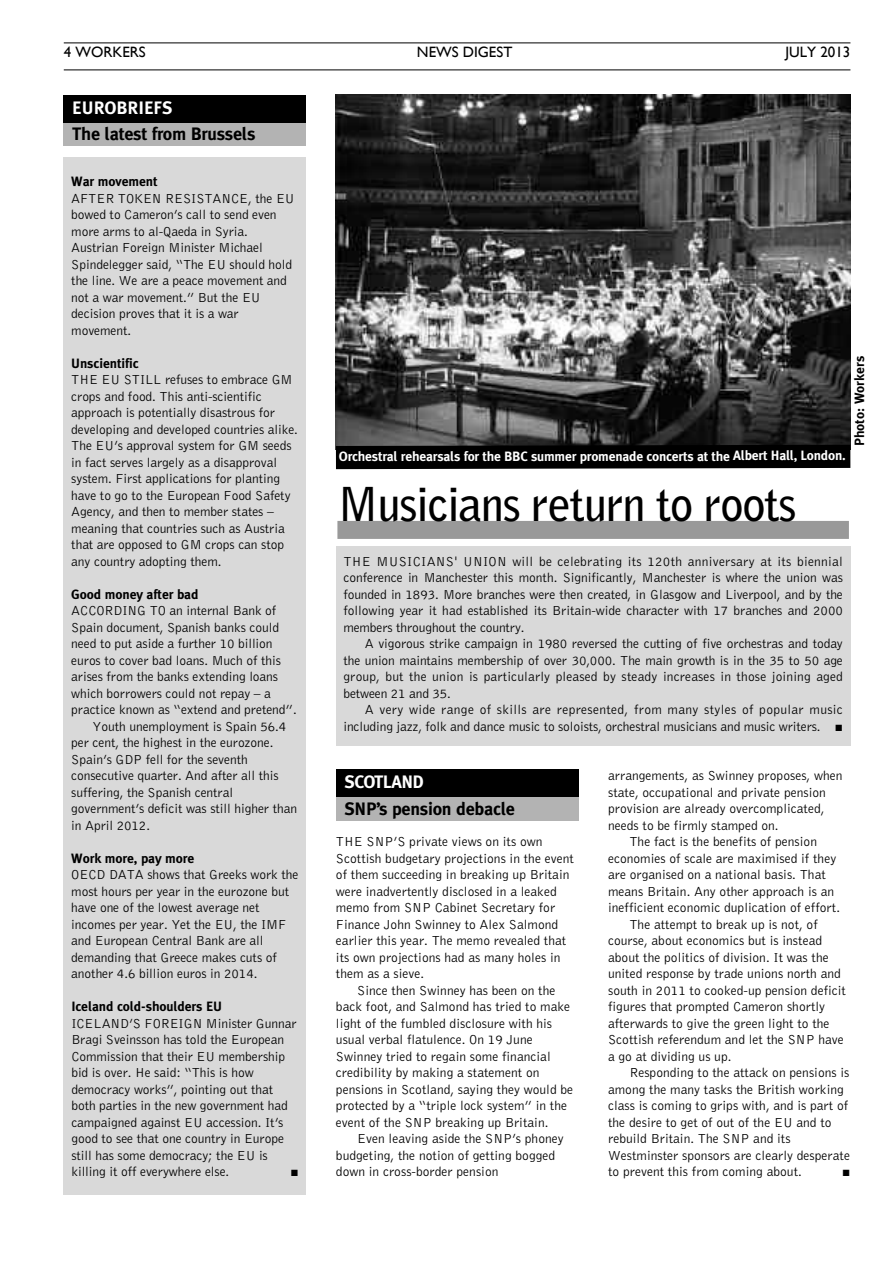
<style>
.page{position:relative;width:893px;height:1263px;background:#fff}
.page>*{position:absolute;margin:0;border:0;box-sizing:border-box;transform-origin:0 0}
.t1{font:700 46.5px "Bell Gothic";letter-spacing:-.03em;color:#000}
.t2{font:700 18px "Meta Plus";letter-spacing:-.015em;color:#000}
.t3{font:700 18px "Meta Plus";letter-spacing:-.005em;color:#fff}
.t4{font:700 18px "Meta Plus";letter-spacing:-.035em;color:#fff}
.t5{font:15px "Gill Sans";color:#000}
.t6{font:300 13.5px/16.5px "Bell Gothic";letter-spacing:-.005em;color:#000}
.t7{font:700 13.5px "Meta Plus";letter-spacing:-.005em;color:#000}
.t8{font:700 13.5px "Meta Plus";letter-spacing:-.02em;color:#fff}
.t9{font:700 13.5px "Times New Roman";color:#000}
.s1{font-family:"Times New Roman";font-weight:700}
</style>
<div class="page">
<div style="left:64px;top:122px;width:242px;height:24px;background:#b3b3b3"></div>
<hr style="left:64px;top:43px;width:786px;height:1px;background:#000">
<hr style="left:64px;top:70px;width:786px;height:1px;background:#000">
<div style="left:64px;top:157px;width:242px;height:1038px;background:#d9d9d9"></div>
<div style="left:64px;top:95px;width:242px;height:27px;background:#000"></div>
<div style="left:337px;top:521px;width:512px;height:18px;background:#999"></div>
<div style="left:336px;top:546px;width:514px;height:200px;background:#d9d9d9"></div>
<div style="left:336px;top:796px;width:242px;height:25px;background:#b3b3b3"></div>
<div style="left:336px;top:770px;width:242px;height:27px;background:#000"></div>
<img style="left:336px;top:95px;width:514px;height:350px">
<div style="left:336px;top:445px;width:514px;height:24px;background:#000"></div>
<p class="t5" style="left:64px;top:43px;width:83px">4 WORKERS</p>
<p class="t5" style="left:417px;top:43px;width:97px">NEWS DIGEST</p>
<p class="t5" style="left:785px;top:43px;width:66px">JULY 2013</p>
<h2 class="t3" style="left:72px;top:101px;width:102px">EUROBRIEFS</h2>
<h2 class="t2" style="left:72px;top:128px;width:185px">The latest from Brussels</h2>
<p class="t7" style="left:71px;top:177px;width:88px">War movement</p>
<p class="t6" style="left:71px;top:191px;width:225px">AFTER TOKEN RESISTANCE, the EU bowed to Cameron’s call to send even more arms to al-Qaeda in Syria.<br>Austrian Foreign Minister Michael<br>Spindelegger said, “The EU should hold the line. We are a peace movement and not a war movement.” But the EU decision proves that it is a war movement.</p>
<p class="t7" style="left:71px;top:358px;width:69px">Unscientific</p>
<p class="t6" style="left:71px;top:372px;width:228px">THE EU STILL refuses to embrace GM crops and food. This anti-scientific approach is potentially disastrous for developing and developed countries alike.<br>The EU’s approval system for GM seeds in fact serves largely as a disapproval system. First applications for planting have to go to the European Food Safety Agency, and then to member states – meaning that countries such as Austria that are opposed to GM crops can stop any country adopting them.</p>
<p class="t7" style="left:71px;top:589px;width:129px">Good money after bad</p>
<p class="t6" style="left:71px;top:603px;width:207px">ACCORDING TO an internal Bank of</p>
<p class="t6" style="left:71px;top:620px;width:209px">Spain document, Spanish banks could</p>
<p class="t6" style="left:71px;top:636px;width:203px">need to put aside a further 10 billion</p>
<p class="t6" style="left:71px;top:653px;width:211px">euros to cover bad loans. Much of this</p>
<p class="t6" style="left:71px;top:669px;width:208px">arises from the banks extending loans</p>
<p class="t6" style="left:71px;top:686px;width:201px">which borrowers could not repay – a</p>
<p class="t6" style="left:71px;top:702px;width:227px">practice known as “extend and pretend”.</p>
<p class="t6" style="left:93px;top:719px;width:195px">Youth unemployment is Spain 56.4</p>
<p class="t6" style="left:71px;top:735px;width:204px">per cent, the highest in the eurozone.</p>
<p class="t6" style="left:71px;top:752px;width:178px">Spain’s GDP fell for the seventh</p>
<p class="t6" style="left:71px;top:768px;width:209px">consecutive quarter. And after all this</p>
<p class="t6" style="left:71px;top:785px;width:163px">suffering, the Spanish central</p>
<p class="t6" style="left:71px;top:801px;width:227px">government’s deficit was still higher than</p>
<p class="t6" style="left:71px;top:818px;width:80px">in April 2012.</p>
<p class="t7" style="left:71px;top:853px;width:125px">Work more, pay more</p>
<p class="t6" style="left:71px;top:867px;width:229px">OECD DATA shows that Greeks work the most hours per year in the eurozone but have one of the lowest average net incomes per year. Yet the EU, the IMF and European Central Bank are all demanding that Greece makes cuts of another 4.6 billion euros in 2014.</p>
<p class="t7" style="left:71px;top:1002px;width:152px">Iceland cold-shoulders EU</p>
<p class="t6" style="left:71px;top:1016px;width:227px">ICELAND’S FOREIGN Minister Gunnar Bragi Sveinsson has told the European Commission that their EU membership bid is over. He said: “This is how democracy works”, pointing out that both parties in the new government had campaigned against EU accession. It’s good to see that one country in Europe still has some democracy; the EU is killing it off everywhere else.</p>
<p class="t9" style="left:291px;top:1164px;width:10px">■</p>
<p class="t8" style="left:339px;top:451px;width:508px">Orchestral rehearsals for the BBC summer promenade concerts at the Albert Hall, London.</p>
<p class="t7" style="left:855px;top:446px;width:92px;rotate:-90deg">Photo: Workers</p>
<h1 class="t1" style="left:337px;top:487px;width:461px">Musicians return to roots</h1>
<p class="t6" style="left:343px;top:554px;width:501px;text-align:justify">THE MUSICIANS' UNION will be celebrating its 120th anniversary at its biennial conference in Manchester this month. Significantly, Manchester is where the union was founded in 1893. More branches were then created, in Glasgow and Liverpool, and by the following year it had established its Britain-wide character with 17 branches and 2000 members throughout the country.</p>
<p class="t6" style="left:343px;top:636px;width:501px;text-align:justify;text-indent:21px">A vigorous strike campaign in 1980 reversed the cutting of five orchestras and today the union maintains membership of over 30,000. The main growth is in the 35 to 50 age group, but the union is particularly pleased by steady increases in those joining aged between 21 and 35.</p>
<p class="t6" style="left:343px;top:702px;width:501px;text-align:right">A very wide range of skills are represented, from many styles of popular music including jazz, folk and dance music to soloists, orchestral musicians and music writers. <span class="s1">■</span></p>
<h2 class="t4" style="left:344px;top:776px;width:81px">SCOTLAND</h2>
<h2 class="t2" style="left:344px;top:802px;width:172px">SNP’s pension debacle</h2>
<p class="t6" style="left:336px;top:834px;width:240px">THE SNP’S private views on its own Scottish budgetary projections in the event of them succeeding in breaking up Britain were inadvertently disclosed in a leaked memo from SNP Cabinet Secretary for Finance John Swinney to Alex Salmond earlier this year. The memo revealed that its own projections had as many holes in them as a sieve.</p>
<p class="t6" style="left:336px;top:983px;width:239px;text-indent:21px">Since then Swinney has been on the back foot, and Salmond has tried to make light of the fumbled disclosure with his usual verbal flatulence. On 19 June Swinney tried to regain some financial credibility by making a statement on pensions in Scotland, saying they would be protected by a “triple lock system” in the event of the SNP breaking up Britain.</p>
<p class="t6" style="left:336px;top:1131px;width:229px;text-indent:21px">Even leaving aside the SNP’s phoney budgeting, the notion of getting bogged down in cross-border pension</p>
<p class="t6" style="left:608px;top:768px;width:236px">arrangements, as Swinney proposes, when</p>
<p class="t6" style="left:608px;top:785px;width:219px">state, occupational and private pension</p>
<p class="t6" style="left:608px;top:801px;width:218px">provision are already overcomplicated,</p>
<p class="t6" style="left:608px;top:818px;width:172px">needs to be firmly stamped on.</p>
<p class="t6" style="left:629px;top:834px;width:189px">The fact is the benefits of pension</p>
<p class="t6" style="left:608px;top:851px;width:230px">economies of scale are maximised if they</p>
<p class="t6" style="left:608px;top:867px;width:219px">are organised on a national basis. That</p>
<p class="t6" style="left:608px;top:884px;width:228px">means Britain. Any other approach is an</p>
<p class="t6" style="left:608px;top:900px;width:234px">inefficient economic duplication of effort.</p>
<p class="t6" style="left:629px;top:917px;width:190px">The attempt to break up is not, of</p>
<p class="t6" style="left:608px;top:933px;width:216px">course, about economics but is instead</p>
<p class="t6" style="left:608px;top:950px;width:222px">about the politics of division. It was the</p>
<p class="t6" style="left:608px;top:966px;width:234px">united response by trade unions north and</p>
<p class="t6" style="left:608px;top:983px;width:240px">south in 2011 to cooked-up pension deficit</p>
<p class="t6" style="left:608px;top:999px;width:219px">figures that prompted Cameron shortly</p>
<p class="t6" style="left:608px;top:1016px;width:223px">afterwards to give the green light to the</p>
<p class="t6" style="left:608px;top:1032px;width:237px">Scottish referendum and let the SNP have</p>
<p class="t6" style="left:608px;top:1049px;width:125px">a go at dividing us up.</p>
<p class="t6" style="left:629px;top:1065px;width:222px">Responding to the attack on pensions is</p>
<p class="t6" style="left:608px;top:1082px;width:237px">among the many tasks the British working</p>
<p class="t6" style="left:608px;top:1098px;width:242px">class is coming to grips with, and is part of</p>
<p class="t6" style="left:608px;top:1115px;width:225px">the desire to get of out of the EU and to</p>
<p class="t6" style="left:608px;top:1131px;width:184px">rebuild Britain. The SNP and its</p>
<p class="t6" style="left:608px;top:1148px;width:243px">Westminster sponsors are clearly desperate</p>
<p class="t6" style="left:608px;top:1164px;width:195px">to prevent this from coming about.</p>
<p class="t9" style="left:842px;top:1164px;width:10px">■</p>
</div>
